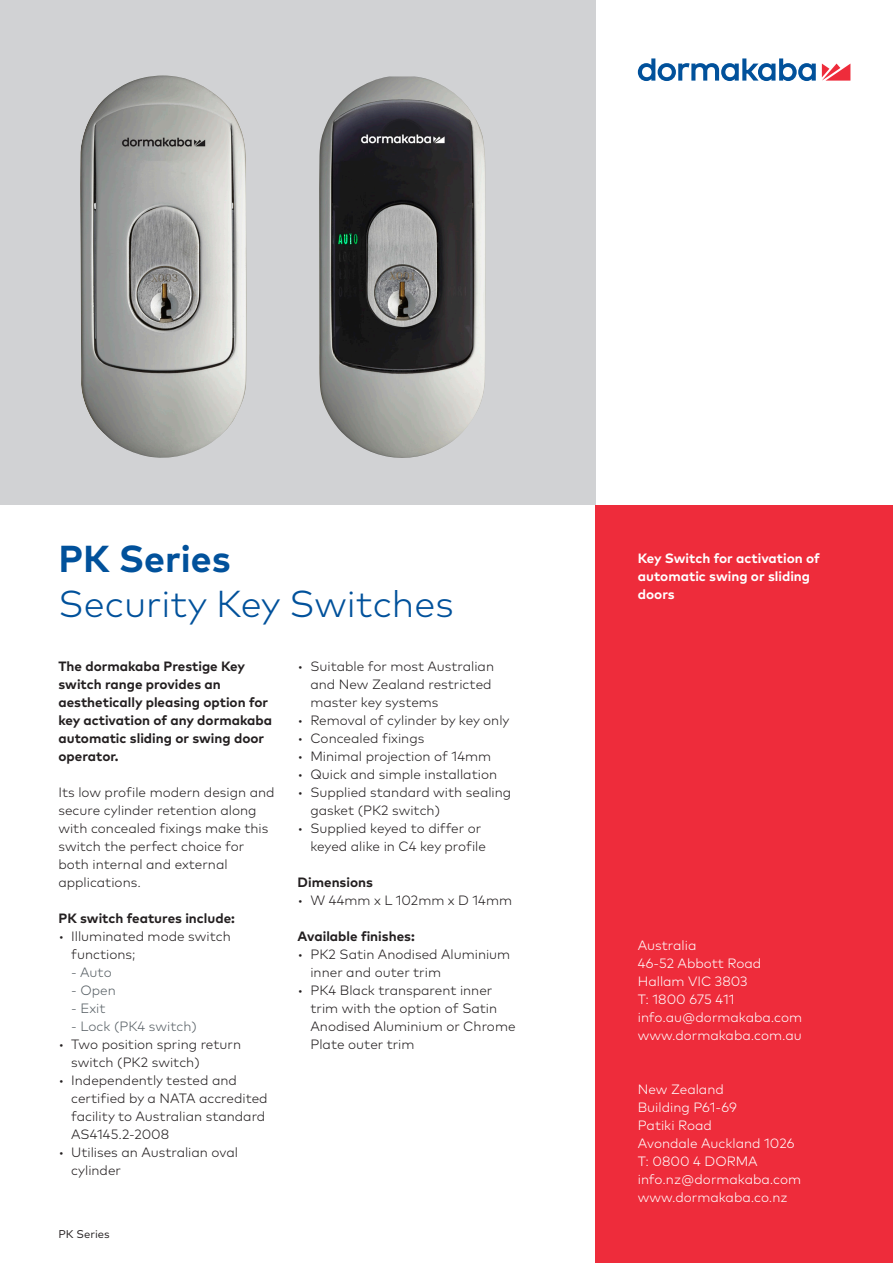
<style>
.page{position:relative;width:893px;height:1263px;background:#fff}
.page>*{position:absolute;margin:0;border:0;box-sizing:border-box;transform-origin:0 0}
.t1{font:300 37.5px "Mark Pro";color:#01519b}
.t2{font:700 37.5px "Mark Pro";color:#01519b}
.t3{font:300 13.5px/18px "Mark Pro";color:#231f20}
.t4{font:300 13.5px/18px "Mark Pro";color:#fff}
.t5{font:700 13.5px/18px "Mark Pro";color:#231f20}
.t6{font:700 13.5px/18px "Mark Pro";color:#fff}
.t7{font:300 13.5px "Mark Pro";color:#596166}
.t8{font:11.25px "Mark Pro";color:#231f20}
</style>
<div class="page">
<div style="left:0;top:0;width:595px;height:505px;background:#d1d2d4"></div>
<img style="left:80px;top:75px;width:167px;height:383px">
<img style="left:319px;top:76px;width:167px;height:382px">
<svg style="left:822px;top:64px;width:28px;height:17px"></svg>
<svg style="left:638px;top:58px;width:178px;height:23px"></svg>
<div style="left:595px;top:505px;width:298px;height:758px;background:#ee2c3b"></div>
<h1 class="t2" style="left:58px;top:530px;width:174px">PK Series</h1>
<h1 class="t1" style="left:58px;top:575px;width:397px">Security Key Switches</h1>
<p class="t5" style="left:58px;top:656px;width:215px">The dormakaba Prestige Key switch range provides an aesthetically pleasing option for key activation of any dormakaba automatic sliding or swing door operator.</p>
<p class="t3" style="left:58px;top:782px;width:218px">Its low profile modern design and secure cylinder retention along with concealed fixings make this switch the perfect choice for both internal and external applications.</p>
<p class="t5" style="left:58px;top:908px;width:178px">PK switch features include:</p>
<p class="t3" style="left:71px;top:926px;width:161px;text-indent:-13px">• Illuminated mode switch functions;</p>
<p class="t7" style="left:71px;top:962px;width:42px">- Auto</p>
<p class="t7" style="left:71px;top:980px;width:46px">- Open</p>
<p class="t7" style="left:71px;top:998px;width:36px">- Exit</p>
<p class="t7" style="left:71px;top:1016px;width:127px">- Lock (PK4 switch)</p>
<p class="t3" style="left:71px;top:1034px;width:171px;text-indent:-13px">• Two position spring return switch (PK2 switch)</p>
<p class="t3" style="left:71px;top:1070px;width:198px;text-indent:-13px">• Independently tested and certified by a NATA accredited facility to Australian standard<br>AS4145.2-2008</p>
<p class="t3" style="left:71px;top:1142px;width:168px;text-indent:-13px">• Utilises an Australian oval cylinder</p>
<p class="t8" style="left:58px;top:1225px;width:53px">PK Series</p>
<p class="t3" style="left:310px;top:656px;width:185px;text-indent:-13px">• Suitable for most Australian and New Zealand restricted master key systems</p>
<p class="t3" style="left:298px;top:710px;width:213px">• Removal of cylinder by key only</p>
<p class="t3" style="left:298px;top:728px;width:128px">• Concealed fixings</p>
<p class="t3" style="left:298px;top:746px;width:195px">• Minimal projection of 14mm</p>
<p class="t3" style="left:298px;top:764px;width:201px">• Quick and simple installation</p>
<p class="t3" style="left:310px;top:782px;width:202px;text-indent:-13px">• Supplied standard with sealing gasket (PK2 switch)</p>
<p class="t3" style="left:310px;top:818px;width:177px;text-indent:-13px">• Supplied keyed to differ or keyed alike in C4 key profile</p>
<p class="t5" style="left:298px;top:872px;width:77px">Dimensions</p>
<p class="t3" style="left:298px;top:890px;width:216px">• W 44mm x L 102mm x D 14mm</p>
<p class="t5" style="left:298px;top:926px;width:119px">Available finishes:</p>
<p class="t3" style="left:310px;top:944px;width:201px;text-indent:-13px">• PK2 Satin Anodised Aluminium inner and outer trim</p>
<p class="t3" style="left:310px;top:980px;width:207px;text-indent:-13px">• PK4 Black transparent inner trim with the option of Satin<br>Anodised Aluminium or Chrome<br>Plate outer trim</p>
<p class="t6" style="left:638px;top:548px;width:184px">Key Switch for activation of automatic swing or sliding doors</p>
<p class="t4" style="left:638px;top:935px;width:166px">Australia<br>46-52 Abbott Road<br>Hallam VIC 3803<br>T: 1800 675 411 info.au@dormakaba.com www.dormakaba.com.au</p>
<p class="t4" style="left:638px;top:1079px;width:165px">New Zealand<br>Building P61-69<br>Patiki Road<br>Avondale Auckland 1026<br>T: 0800 4 DORMA info.nz@dormakaba.com www.dormakaba.co.nz</p>
</div>
